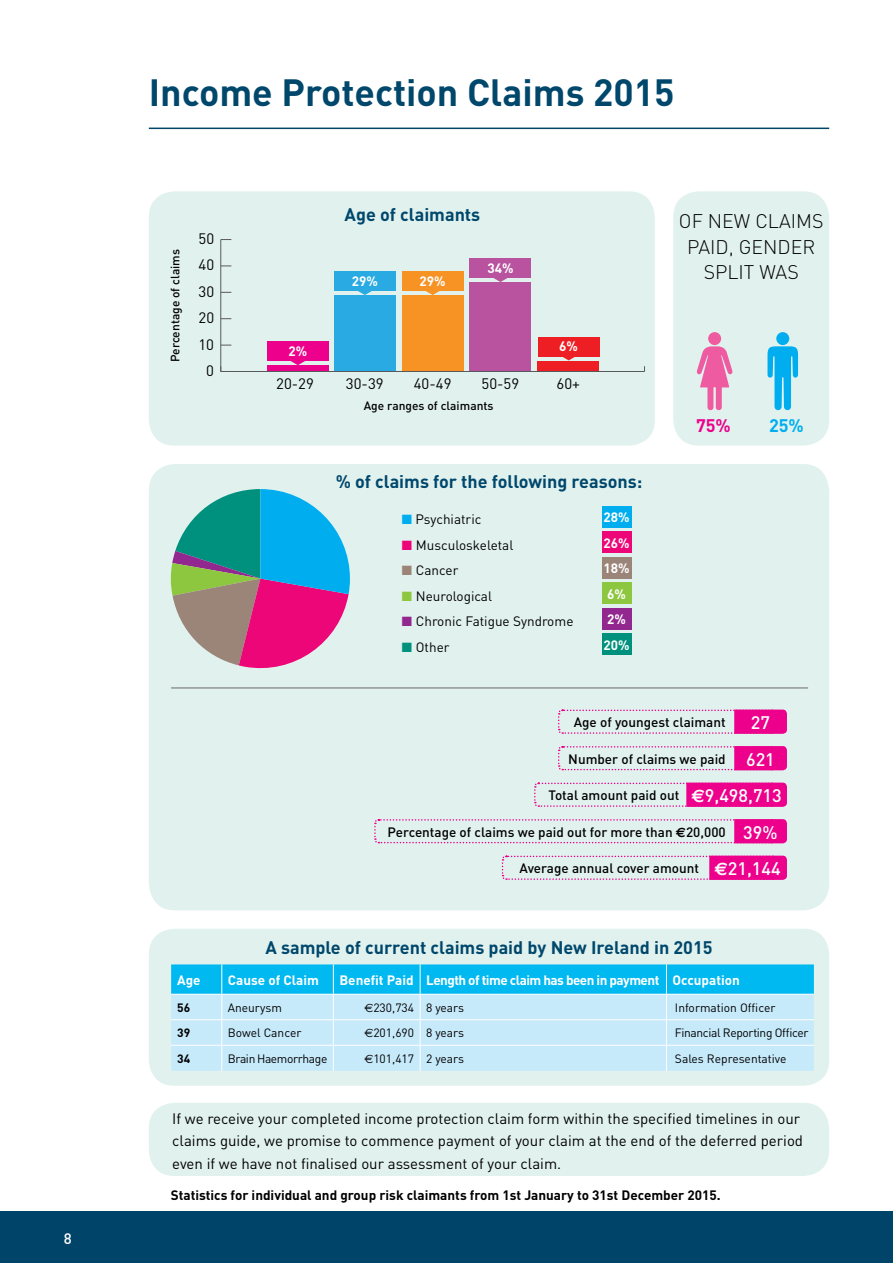
<style>
.page{position:relative;width:893px;height:1263px;background:#fff}
.page>*{position:absolute;margin:0;border:0;box-sizing:border-box;transform-origin:0 0}
.t1{font:700 37.5px "DIN";color:#00476c}
.t2{font:300 19.5px/25.5px "DIN";color:#000}
.t3{font:700 18px "DIN";color:#00476c}
.t4{font:700 18px "DIN";color:#ec008c}
.t5{font:700 18px "DIN";color:#00aeef}
.t6{font:500 18px "DIN";color:#fff}
.t7{font:15px/22.5px "DIN";color:#000}
.t8{font:500 15px "DIN";color:#fff}
.t9{font:500 13.5px "DIN";color:#000}
.t10{font:13.5px "DIN";color:#000}
.t11{font:700 13.5px "DIN";color:#000}
.t12{font:700 13.5px "DIN";letter-spacing:-.04em;color:#fff}
.t13{font:700 13.5px "DIN";color:#fff}
.t14{font:12px "DIN";color:#000}
.t15{font:12px "DIN";letter-spacing:-.03em;color:#000}
.t16{font:500 12px "DIN";color:#000}
.t17{font:700 12px "DIN";color:#000}
.s1{color:#00aeef}
.s2{color:#ed0678}
.s3{color:#9b8579}
.s4{color:#8dc63f}
.s5{color:#92278f}
.s6{color:#00917e}
.s7{font-size:18px;color:#fff}
.s8{font-family:"Euro Sans";font-weight:700;font-size:18px;color:#fff}
.s9{font-family:"Euro Sans";font-weight:700}
.s10{font-family:"Euro Sans"}
</style>
<div class="page">
<div style="left:0;top:1212px;width:893px;height:51px;background:#00446a"></div>
<hr style="left:149px;top:128px;width:680px;height:1px;background:#00446a">
<div style="left:149px;top:191px;width:506px;height:255px;background:#e1f2ee;border-radius:26px"></div>
<div style="left:149px;top:464px;width:680px;height:446px;background:#e1f2ee;border-radius:26px"></div>
<div style="left:149px;top:929px;width:680px;height:157px;background:#e1f2ee;border-radius:26px"></div>
<div style="left:149px;top:1103px;width:680px;height:73px;background:#e1f2ee;border-radius:26px"></div>
<div style="left:673px;top:191px;width:156px;height:255px;background:#e1f2ee;border-radius:26px"></div>
<hr style="left:220px;top:240px;width:1px;height:132px;background:#58595b">
<div style="left:538px;top:360px;width:61px;height:11px;background:#ed1f24"></div>
<div style="left:470px;top:282px;width:61px;height:89px;background:#b9529f"></div>
<div style="left:402px;top:295px;width:61px;height:76px;background:#f79225"></div>
<div style="left:334px;top:295px;width:61px;height:76px;background:#29aae2"></div>
<div style="left:267px;top:365px;width:61px;height:6px;background:#ec008c"></div>
<hr style="left:221px;top:371px;width:423px;height:1px;background:#58595b">
<div style="left:267px;top:342px;width:61px;height:19px;background:#ec008c"></div>
<svg style="left:291px;top:361px;width:14px;height:4px"></svg>
<div style="left:334px;top:272px;width:61px;height:19px;background:#29aae2"></div>
<svg style="left:358px;top:291px;width:14px;height:4px"></svg>
<div style="left:402px;top:272px;width:61px;height:19px;background:#f79225"></div>
<svg style="left:426px;top:291px;width:14px;height:4px"></svg>
<div style="left:470px;top:259px;width:61px;height:19px;background:#b9529f"></div>
<svg style="left:493px;top:278px;width:15px;height:4px"></svg>
<div style="left:538px;top:337px;width:61px;height:19px;background:#ed1f24"></div>
<svg style="left:561px;top:356px;width:15px;height:4px"></svg>
<div style="left:776px;top:332px;width:13px;height:13px;background:#00aeef;border-radius:50%"></div>
<svg style="left:767px;top:346px;width:31px;height:65px"></svg>
<div style="left:708px;top:332px;width:13px;height:13px;background:#ef5ba1;border-radius:50%"></div>
<svg style="left:696px;top:346px;width:37px;height:65px"></svg>
<div style="left:602px;top:506px;width:29px;height:21px;background:#00aeef"></div>
<div style="left:602px;top:532px;width:29px;height:21px;background:#ed0678"></div>
<div style="left:602px;top:557px;width:29px;height:21px;background:#9b8579"></div>
<div style="left:602px;top:583px;width:29px;height:21px;background:#8dc63f"></div>
<div style="left:602px;top:608px;width:29px;height:21px;background:#92278f"></div>
<div style="left:602px;top:634px;width:29px;height:21px;background:#00917e"></div>
<hr style="left:172px;top:687px;width:635px;height:2px;background:#939598">
<svg style="left:171px;top:964px;width:643px;height:107px;background:#92ddf8"></svg>
<svg style="left:170px;top:489px;width:180px;height:180px"></svg>
<svg style="left:558px;top:709px;width:229px;height:25px"></svg>
<svg style="left:558px;top:746px;width:229px;height:25px"></svg>
<svg style="left:534px;top:782px;width:253px;height:25px"></svg>
<svg style="left:374px;top:819px;width:413px;height:25px"></svg>
<svg style="left:501px;top:855px;width:286px;height:25px"></svg>
<p class="t8" style="left:64px;top:1229px;width:9px">8</p>
<h1 class="t1" style="left:149px;top:68px;width:527px">Income Protection Claims 2015</h1>
<p class="t16" style="left:167px;top:362px;width:114px;rotate:-90deg">Percentage of claims</p>
<p class="t7" style="left:198px;top:227px;width:17px">50</p>
<p class="t7" style="left:198px;top:253px;width:17px">40</p>
<p class="t7" style="left:198px;top:280px;width:17px">30</p>
<p class="t7" style="left:198px;top:306px;width:17px">20</p>
<p class="t7" style="left:198px;top:333px;width:17px">10</p>
<p class="t7" style="left:206px;top:359px;width:9px">0</p>
<p class="t13" style="left:288px;top:342px;width:20px">2%</p>
<p class="t3" style="left:345px;top:202px;width:137px">Age of claimants</p>
<h2 class="t2" style="left:679px;top:208px;width:44px">OF NEW</h2>
<h2 class="t2" style="left:755px;top:208px;width:70px">CLAIMS</h2>
<h2 class="t2" style="left:687px;top:234px;width:11px">PAID</h2>
<h2 class="t2" style="left:704px;top:234px;width:113px;text-indent:25px">, GEN DER<br>SPLIT WAS</h2>
<p class="t13" style="left:487px;top:259px;width:28px">34%</p>
<p class="t13" style="left:352px;top:272px;width:28px">29%</p>
<p class="t13" style="left:420px;top:272px;width:28px">29%</p>
<p class="t13" style="left:559px;top:338px;width:20px">6%</p>
<p class="t7" style="left:276px;top:372px;width:39px">20-29</p>
<p class="t7" style="left:346px;top:372px;width:39px">30-39</p>
<p class="t16" style="left:364px;top:398px;width:131px">Age ranges of claimants</p>
<p class="t7" style="left:414px;top:372px;width:39px">40-49</p>
<p class="t7" style="left:482px;top:372px;width:39px">50-59</p>
<p class="t7" style="left:556px;top:372px;width:25px">60+</p>
<p class="t3" style="left:336px;top:469px;width:308px">% of claims for the following reasons:</p>
<p class="t10" style="left:402px;top:511px;width:81px"><span class="s1">■</span> Psychiatric</p>
<p class="t13" style="left:603px;top:509px;width:28px">28%</p>
<p class="t10" style="left:402px;top:537px;width:113px"><span class="s2">■</span> Musculoskeletal</p>
<p class="t13" style="left:603px;top:534px;width:28px">26%</p>
<p class="t10" style="left:402px;top:562px;width:58px"><span class="s3">■</span> Cancer</p>
<p class="t13" style="left:603px;top:560px;width:28px">18%</p>
<p class="t10" style="left:402px;top:588px;width:92px"><span class="s4">■</span> Neurological</p>
<p class="t13" style="left:607px;top:585px;width:20px">6%</p>
<p class="t10" style="left:402px;top:613px;width:173px"><span class="s5">■</span> Chronic Fatigue Syndrome</p>
<p class="t13" style="left:607px;top:611px;width:20px">2%</p>
<p class="t10" style="left:402px;top:639px;width:49px"><span class="s6">■</span> Other</p>
<p class="t13" style="left:603px;top:636px;width:28px">20%</p>
<p class="t4" style="left:696px;top:414px;width:36px">75%</p>
<p class="t5" style="left:769px;top:414px;width:36px">25%</p>
<p class="t9" style="left:574px;top:714px;width:153px">Age of youngest claimant</p>
<p class="t6" style="left:751px;top:711px;width:21px">27</p>
<p class="t9" style="left:568px;top:750px;width:208px">Number of claims we paid <span class="s7">621</span></p>
<p class="t9" style="left:548px;top:787px;width:235px">Total amount paid out <span class="s8">E</span><span class="s7">9,498,713</span></p>
<p class="t9" style="left:388px;top:823px;width:392px">Percentage of claims we paid out for more than <span class="s9">€</span>20,000 <span class="s7">39%</span></p>
<p class="t9" style="left:520px;top:860px;width:263px">Average annual cover amount <span class="s8">E</span><span class="s7">21,144</span></p>
<p class="t3" style="left:265px;top:935px;width:449px">A sample of current claims paid by New Ireland in 2015</p>
<p class="t13" style="left:177px;top:971px;width:25px">Age</p>
<p class="t13" style="left:228px;top:971px;width:93px">Cause of Claim</p>
<p class="t12" style="left:339px;top:971px;width:402px">Benefit Paid Length of time claim has been in payment Occupation</p>
<p class="t17" style="left:177px;top:1000px;width:15px">56</p>
<p class="t14" style="left:228px;top:1000px;width:56px">Aneurysm</p>
<p class="t14" style="left:364px;top:1000px;width:101px"><span class="s10">E</span>230,734 8 years</p>
<p class="t14" style="left:675px;top:1000px;width:102px">Information Officer</p>
<p class="t17" style="left:177px;top:1025px;width:15px">39</p>
<p class="t14" style="left:228px;top:1025px;width:75px">Bowel Cancer</p>
<p class="t14" style="left:364px;top:1025px;width:101px"><span class="s10">E</span>201,690 8 years</p>
<p class="t15" style="left:675px;top:1025px;width:135px">Financial Reporting Officer</p>
<p class="t17" style="left:177px;top:1051px;width:15px">34</p>
<p class="t15" style="left:228px;top:1051px;width:101px">Brain Haemorrhage</p>
<p class="t14" style="left:364px;top:1051px;width:101px"><span class="s10">E</span>101,417 2 years</p>
<p class="t14" style="left:675px;top:1051px;width:113px">Sales Representative</p>
<p class="t7" style="left:172px;top:1107px;width:632px">If we receive your completed income protection claim form within the specified timelines in our claims guide, we promise to commence payment of your claim at the end of the deferred period even if we have not finalised our assessment of your claim.</p>
<p class="t11" style="left:171px;top:1186px;width:551px">Statistics for individual and group risk claimants from 1st January to 31st December 2015.</p>
</div>
